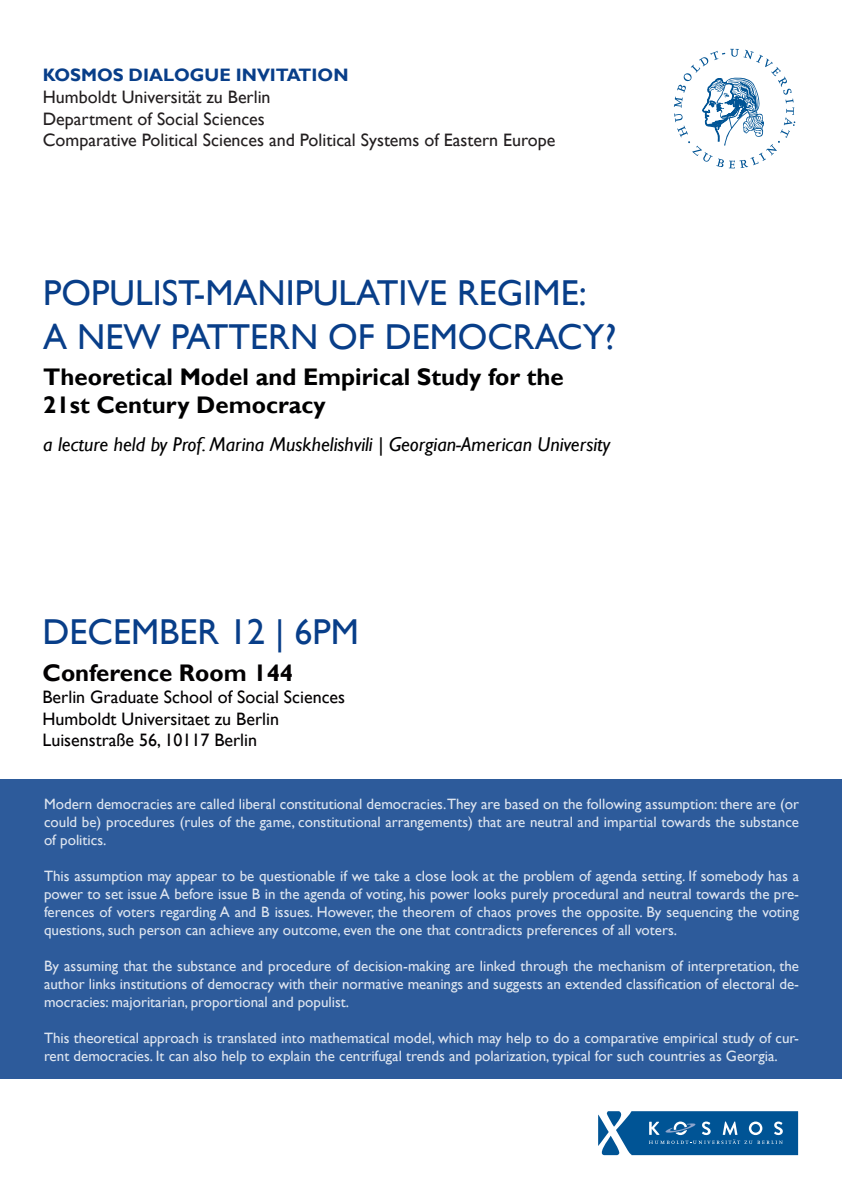
<style>
.page{position:relative;width:842px;height:1192px;background:#fff}
.page>*{position:absolute;margin:0;border:0;box-sizing:border-box;transform-origin:0 0}
.t1{font:36px "Gill Sans";color:#083e89}
.t2{font:700 24px "Gill Sans";color:#000001}
.t3{font:700 24px "Gill Sans";color:#030102}
.t4{font:italic 20px "Gill Sans";color:#000001}
.t5{font:18px "Gill Sans";color:#231f20}
.t6{font:18px "Gill Sans";color:#030102}
.t7{font:700 18px "Gill Sans";color:#083e89}
.t8{font:15px/18px "Gill Sans";color:#fff;text-align:justify}
</style>
<div class="page">
<svg style="left:598px;top:1111px;width:200px;height:44px;background:#236ba3"></svg>
<svg style="left:674px;top:49px;width:121px;height:119px"></svg>
<div style="left:0;top:780px;width:842px;height:299px;background:#2d5b9b"></div>
<p class="t7" style="left:43px;top:64px;width:307px">KOSMOS DIALOGUE INVITATION</p>
<p class="t5" style="left:43px;top:86px;width:229px">Humboldt Universität zu Berlin</p>
<p class="t5" style="left:43px;top:108px;width:223px">Department of Social Sciences</p>
<p class="t5" style="left:43px;top:130px;width:514px">Comparative Political Sciences and Political Systems of Eastern Europe</p>
<p class="t1" style="left:43px;top:272px;width:545px">POPULIST-MANIPULATIVE REGIME:</p>
<p class="t1" style="left:43px;top:316px;width:575px">A NEW PATTERN OF DEMOCRACY?</p>
<p class="t2" style="left:43px;top:362px;width:522px">Theoretical Model and Empirical Study for the</p>
<p class="t2" style="left:43px;top:391px;width:284px">21st Century Democracy</p>
<p class="t4" style="left:43px;top:433px;width:569px">a lecture held by Prof. Marina Muskhelishvili | Georgian-American University</p>
<p class="t1" style="left:43px;top:611px;width:318px">DECEMBER 12 | 6PM</p>
<p class="t3" style="left:43px;top:659px;width:252px">Conference Room 144</p>
<p class="t6" style="left:43px;top:687px;width:304px">Berlin Graduate School of Social Sciences</p>
<p class="t6" style="left:43px;top:708px;width:238px">Humboldt Universitaet zu Berlin</p>
<p class="t6" style="left:43px;top:730px;width:216px">Luisenstraße 56, 10117 Berlin</p>
<p class="t8" style="left:44px;top:795px;width:757px">Modern democracies are called liberal constitutional democracies.They are based on the following assumption: there are (or could be) procedures (rules of the game, constitutional arrangements) that are neutral and impartial towards the substance of politics.</p>
<p class="t8" style="left:44px;top:867px;width:757px">This assumption may appear to be questionable if we take a close look at the problem of agenda setting. If somebody has a power to set issue A before issue B in the agenda of voting, his power looks purely procedural and neutral towards the pre&shy;ferences of voters regarding A and B issues. However, the theorem of chaos proves the opposite. By sequencing the voting questions, such person can achieve any outcome, even the one that contradicts preferences of all voters.</p>
<p class="t8" style="left:44px;top:957px;width:757px">By assuming that the substance and procedure of decision-making are linked through the mechanism of interpretation, the author links institutions of democracy with their normative meanings and suggests an extended classification of electoral de&shy;mocracies: majoritarian, proportional and populist.</p>
<p class="t8" style="left:44px;top:1029px;width:756px">This theoretical approach is translated into mathematical model, which may help to do a comparative empirical study of cur&shy;rent democracies. It can also help to explain the centrifugal trends and polarization, typical for such countries as Georgia.</p>
</div>
